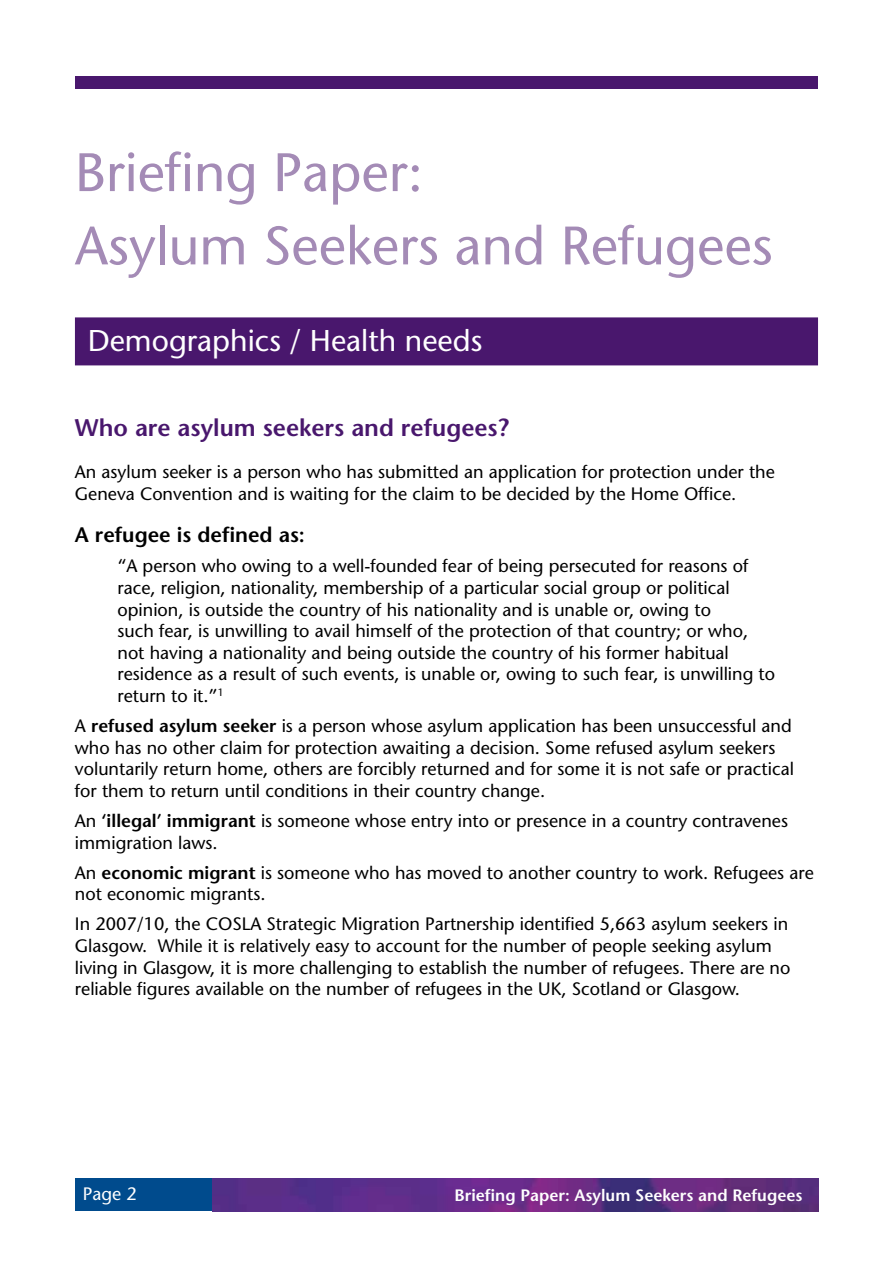
<style>
.page{position:relative;width:893px;height:1263px;background:#fff}
.page>*{position:absolute;margin:0;border:0;box-sizing:border-box;transform-origin:0 0}
.t1{font:54px/73.3px "Stone Sans";color:#a48bb6}
.t2{font:30px "Stone Sans";color:#fff}
.t3{font:600 24px "Stone Sans";color:#49176d}
.t4{font:600 21px "Stone Sans";color:#000}
.t5{font:18px/21.6px "Stone Sans";color:#000}
.t6{font:18px "Stone Sans";color:#fff}
.t7{font:600 16.5px "Stone Sans";color:#fff}
.s1{font-weight:600}
</style>
<div class="page">
<div style="left:75px;top:1178px;width:138px;height:33px;background:#004b8d"></div>
<img style="left:213px;top:1178px;width:605px;height:33px">
<div style="left:75px;top:317px;width:743px;height:48px;background:#49176d"></div>
<div style="left:75px;top:77px;width:743px;height:12px;background:#49176d"></div>
<h1 class="t1" style="left:75px;top:136px;width:699px">Briefing Paper:<br>Asylum Seekers and Refugees</h1>
<h2 class="t2" style="left:88px;top:323px;width:396px">Demographics / Health needs</h2>
<h3 class="t3" style="left:75px;top:413px;width:435px">Who are asylum seekers and refugees?</h3>
<p class="t5" style="left:75px;top:461px;width:701px">An asylum seeker is a person who has submitted an application for protection under the<br>Geneva Convention and is waiting for the claim to be decided by the Home Office.</p>
<p class="t4" style="left:75px;top:522px;width:232px">A refugee is defined as:</p>
<p class="t5" style="left:117px;top:555px;width:659px">“A person who owing to a well-founded fear of being persecuted for reasons of race, religion, nationality, membership of a particular social group or political opinion, is outside the country of his nationality and is unable or, owing to<br>such fear, is unwilling to avail himself of the protection of that country; or who, not having a nationality and being outside the country of his former habitual residence as a result of such events, is unable or, owing to such fear, is unwilling to return to it.”<sup>1</sup></p>
<p class="t5" style="left:75px;top:715px;width:720px">A <span class="s1">refused asylum seeker</span> is a person whose asylum application has been unsuccessful and who has no other claim for protection awaiting a decision. Some refused asylum seekers voluntarily return home, others are forcibly returned and for some it is not safe or practical for them to return until conditions in their country change.</p>
<p class="t5" style="left:75px;top:810px;width:715px">An <span class="s1">‘illegal’ immigrant</span> is someone whose entry into or presence in a country contravenes immigration laws.</p>
<p class="t5" style="left:75px;top:861px;width:740px">An <span class="s1">economic migrant</span> is someone who has moved to another country to work. Refugees are not economic migrants.</p>
<p class="t5" style="left:75px;top:913px;width:717px">In 2007/10, the COSLA Strategic Migration Partnership identified 5,663 asylum seekers in Glasgow. While it is relatively easy to account for the number of people seeking asylum living in Glasgow, it is more challenging to establish the number of refugees. There are no reliable figures available on the number of refugees in the UK, Scotland or Glasgow.</p>
<p class="t6" style="left:83px;top:1183px;width:55px">Page 2</p>
<p class="t7" style="left:455px;top:1185px;width:349px">Briefing Paper: Asylum Seekers and Refugees</p>
</div>
